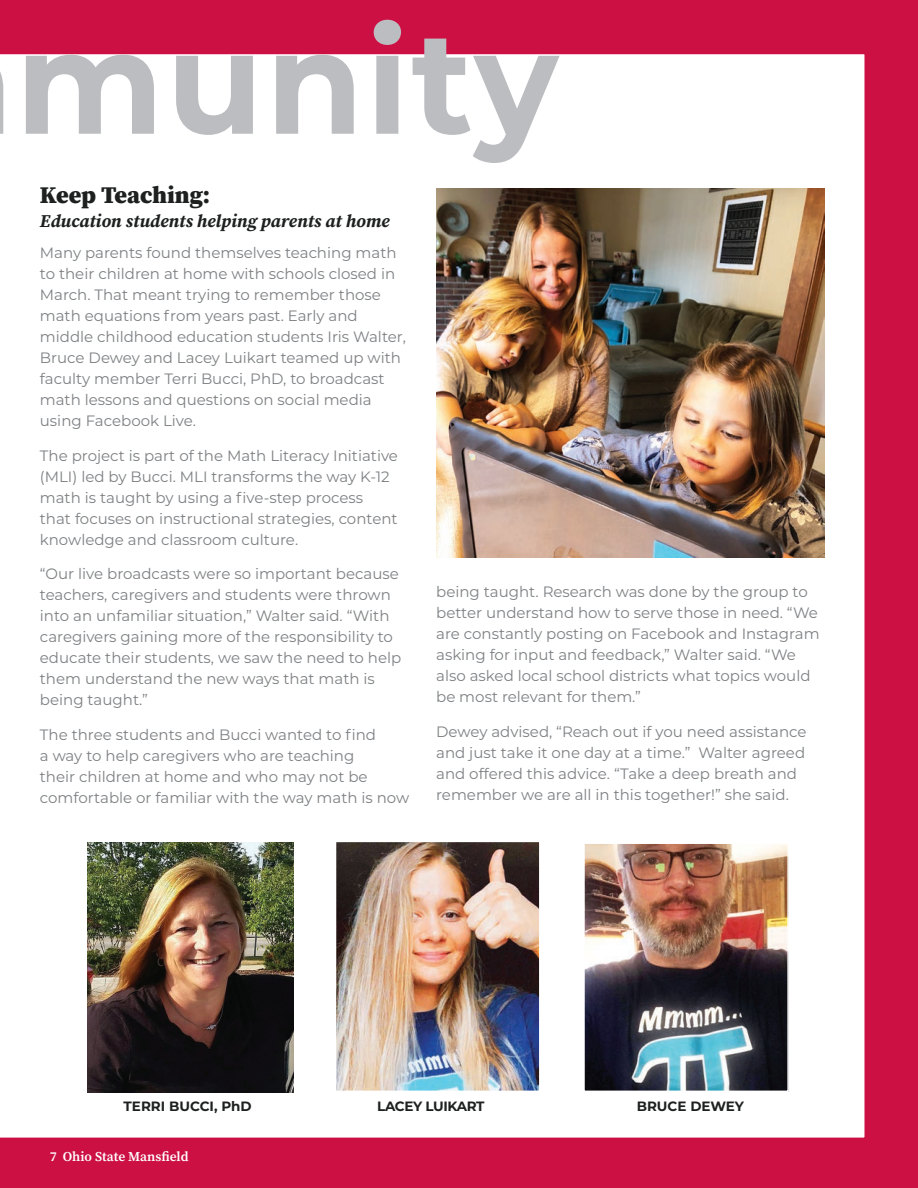
<style>
.page{position:relative;width:918px;height:1188px;background:#fff}
.page>*{position:absolute;margin:0;border:0;box-sizing:border-box;transform-origin:0 0}
.t1{font:700 144.9px "Montserrat";letter-spacing:.02em;color:#bcbdc0}
.t2{font:900 24px "Source Serif Pro";color:#1e2020}
.t3{font:italic 700 18px "Source Serif Pro";color:#1e2020}
.t4{font:15px/21px "Montserrat";color:#7e8083}
.t5{font:700 13.5px "Montserrat";letter-spacing:-.005em;color:#1e2020}
.t6{font:600 13.5px "Source Serif Pro";color:#fff}
.t7{font:700 13.5px "Montserrat";letter-spacing:-.03em;color:#1e2020}
</style>
<div class="page">
<img style="left:0;top:0;width:918px;height:1188px">
<img style="left:87px;top:842px;width:206px;height:250px">
<h1 class="t1" style="left:16px;top:-22px;width:544px">munity</h1>
<h2 class="t2" style="left:40px;top:178px;width:172px">Keep Teaching:</h2>
<p class="t3" style="left:40px;top:209px;width:351px">Education students helping parents at home</p>
<p class="t4" style="left:40px;top:242px;width:368px">Many parents found themselves teaching math to their children at home with schools closed in March. That meant trying to remember those math equations from years past. Early and middle childhood education students Iris Walter, Bruce Dewey and Lacey Luikart teamed up with faculty member Terri Bucci, PhD, to broadcast math lessons and questions on social media using Facebook Live.</p>
<p class="t4" style="left:40px;top:444px;width:360px">The project is part of the Math Literacy Initiative (MLI) led by Bucci. MLI transforms the way K-12 math is taught by using a five-step process that focuses on instructional strategies, content knowledge and classroom culture.</p>
<p class="t4" style="left:40px;top:563px;width:363px">“Our live broadcasts were so important because teachers, caregivers and students were thrown into an unfamiliar situation,” Walter said. “With caregivers gaining more of the responsibility to educate their students, we saw the need to help them understand the new ways that math is being taught.”</p>
<p class="t4" style="left:40px;top:723px;width:371px">The three students and Bucci wanted to find<br>a way to help caregivers who are teaching<br>their children at home and who may not be comfortable or familiar with the way math is now</p>
<p class="t4" style="left:436px;top:581px;width:385px">being taught. Research was done by the group to better understand how to serve those in need. “We are constantly posting on Facebook and Instagram asking for input and feedback,” Walter said. “We also asked local school districts what topics would be most relevant for them.”</p>
<p class="t4" style="left:436px;top:720px;width:372px">Dewey advised, “Reach out if you need assistance and just take it one day at a time.” Walter agreed and offered this advice. “Take a deep breath and remember we are all in this together!” she said.</p>
<p class="t5" style="left:124px;top:1097px;width:130px">TERRI BUCCI, PhD</p>
<p class="t6" style="left:50px;top:1147px;width:140px">7 Ohio State Mansfield</p>
<p class="t7" style="left:377px;top:1097px;width:109px">LACEY LUIKART</p>
<p class="t5" style="left:637px;top:1097px;width:109px">BRUCE DEWEY</p>
</div>
